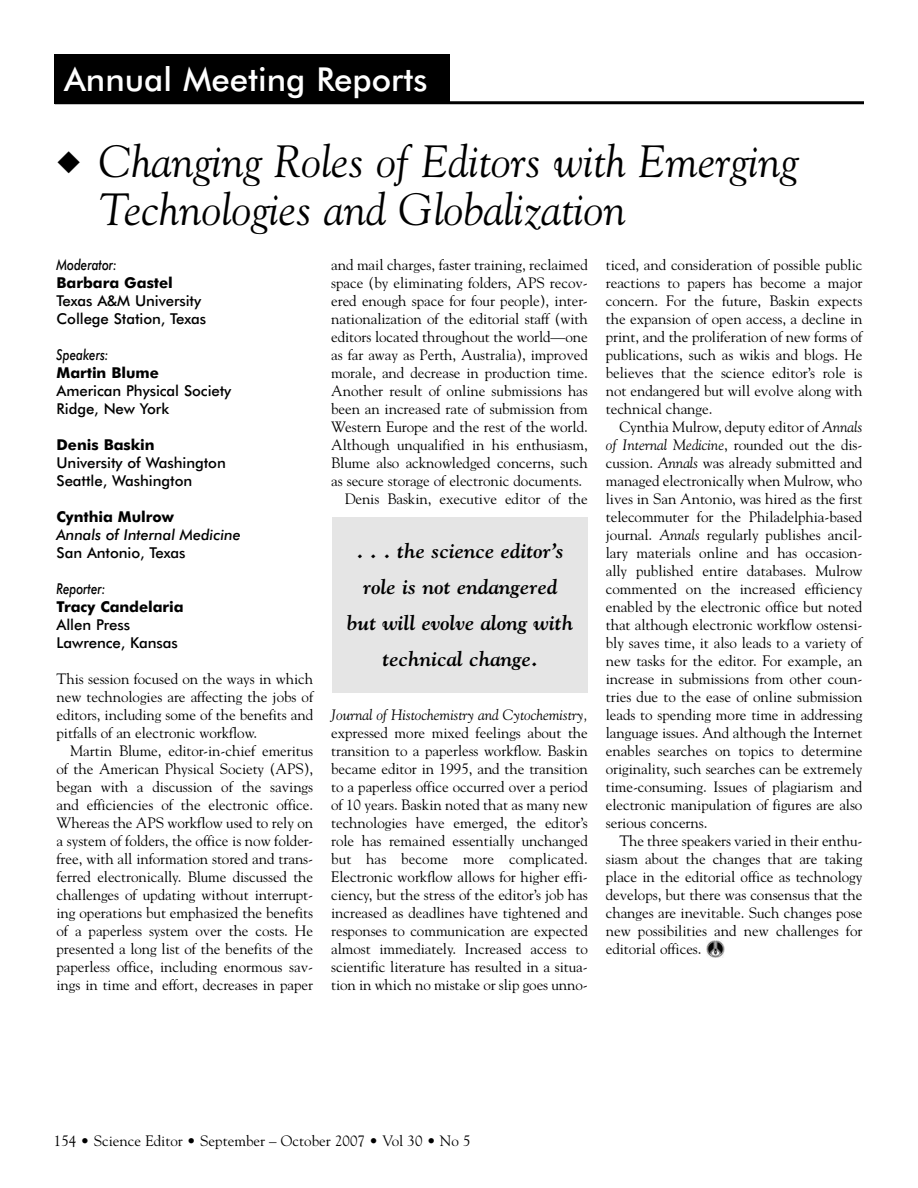
<style>
.page{position:relative;width:918px;height:1188px;background:#fff}
.page>*{position:absolute;margin:0;border:0;box-sizing:border-box;transform-origin:0 0}
.t1{font:italic 45px/48px "Goudy";color:#000}
.t2{font:500 33px "Futura BT";color:#fff}
.t3{font:italic 700 21px/36px "Goudy";color:#000;text-align:center}
.t4{font:15px/18px "Goudy";letter-spacing:-.005em;color:#000;text-align:justify}
.t5{font:500 15px/18px "Futura BT";letter-spacing:-.005em;color:#000}
.t6{font:700 15px "Futura BT";letter-spacing:-.005em;color:#000}
.t7{font:italic 15px "Goudy";letter-spacing:-.005em;color:#000}
.t8{font:italic 500 15px "Futura BT";color:#000;scale:.8 1}
.t9{font:italic 500 15px "Futura BT";color:#000}
.s1{font-style:italic}
</style>
<div class="page">
<hr style="left:55px;top:101px;width:809px;height:3px;background:#000">
<div style="left:54px;top:54px;width:396px;height:49px;background:#000"></div>
<svg style="left:706px;top:946px;width:13px;height:12px"></svg>
<img style="left:707px;top:940px;width:18px;height:17px">
<div style="left:333px;top:518px;width:255px;height:175px;background:#e5e5e5"></div>
<h2 class="t2" style="left:64px;top:68px;width:365px">Annual Meeting Reports</h2>
<h1 class="t1" style="left:99px;top:140px;width:701px;text-indent:-44px">◆ Changing Roles of Editors with Emerging<br>Technologies and Globalization</h1>
<p class="t8" style="left:57px;top:259px;width:77px">Moderator:</p>
<p class="t6" style="left:57px;top:277px;width:118px">Barbara Gastel</p>
<p class="t5" style="left:57px;top:294px;width:151px">Texas A&amp;M University<br>College Station, Texas</p>
<p class="t8" style="left:57px;top:349px;width:67px">Speakers:</p>
<p class="t6" style="left:57px;top:367px;width:104px">Martin Blume</p>
<p class="t5" style="left:57px;top:384px;width:176px">American Physical Society<br>Ridge, New York</p>
<p class="t6" style="left:57px;top:439px;width:100px">Denis Baskin</p>
<p class="t5" style="left:57px;top:456px;width:171px">University of Washington<br>Seattle, Washington</p>
<p class="t6" style="left:57px;top:511px;width:119px">Cynthia Mulrow</p>
<p class="t9" style="left:57px;top:529px;width:186px">Annals of Internal Medicine</p>
<p class="t5" style="left:57px;top:546px;width:131px">San Antonio, Texas</p>
<p class="t8" style="left:57px;top:583px;width:63px">Reporter:</p>
<p class="t6" style="left:57px;top:601px;width:129px">Tracy Candelaria</p>
<p class="t5" style="left:57px;top:618px;width:123px">Allen Press<br>Lawrence, Kansas</p>
<p class="t4" style="left:57px;top:671px;width:258px">This session focused on the ways in which new technologies are affecting the jobs of editors, including some of the benefits and pitfalls of an electronic workflow.</p>
<p class="t4" style="left:57px;top:743px;width:258px;text-indent:14px">Martin Blume, editor-in-chief emeritus of the American Physical Society (APS), began with a discussion of the savings and efficiencies of the electronic office.<br>Whereas the APS workflow used to rely on a system of folders, the office is now folder&shy;free, with all information stored and trans&shy;ferred electronically. Blume discussed the challenges of updating without interrupt&shy;ing operations but emphasized the benefits of a paperless system over the costs. He presented a long list of the benefits of the paperless office, including enormous sav&shy;ings in time and effort, decreases in paper</p>
<p class="t4" style="left:331px;top:257px;width:258px">and mail charges, faster training, reclaimed</p>
<p class="t4" style="left:331px;top:275px;width:258px">space (by eliminating folders, APS recov-</p>
<p class="t4" style="left:331px;top:293px;width:258px">ered enough space for four people), inter-</p>
<p class="t4" style="left:331px;top:311px;width:258px">nationalization of the editorial staff (with</p>
<p class="t4" style="left:331px;top:329px;width:258px">editors located throughout the world—one</p>
<p class="t4" style="left:331px;top:347px;width:258px">as far away as Perth, Australia), improved</p>
<p class="t4" style="left:331px;top:365px;width:258px">morale, and decrease in production time.</p>
<p class="t4" style="left:331px;top:383px;width:258px">Another result of online submissions has</p>
<p class="t4" style="left:331px;top:401px;width:258px">been an increased rate of submission from</p>
<p class="t4" style="left:331px;top:419px;width:258px">Western Europe and the rest of the world.</p>
<p class="t4" style="left:331px;top:437px;width:258px">Although unqualified in his enthusiasm,</p>
<p class="t4" style="left:331px;top:455px;width:258px">Blume also acknowledged concerns, such</p>
<p class="t4" style="left:331px;top:473px;width:253px">as secure storage of electronic documents.</p>
<p class="t4" style="left:345px;top:491px;width:245px">Denis Baskin, executive editor of the</p>
<p class="t4" style="left:606px;top:257px;width:258px">ticed, and consideration of possible public reactions to papers has become a major concern. For the future, Baskin expects the expansion of open access, a decline in print, and the proliferation of new forms of publications, such as wikis and blogs. He believes that the science editor’s role is not endangered but will evolve along with technical change.</p>
<p class="t4" style="left:606px;top:419px;width:258px;text-indent:14px">Cynthia Mulrow, deputy editor of <span class="s1">Annals of Internal Medicine</span>, rounded out the dis&shy;cussion. <span class="s1">Annals</span> was already submitted and managed electronically when Mulrow, who lives in San Antonio, was hired as the first telecommuter for the Philadelphia-based journal. <span class="s1">Annals</span> regularly publishes ancil&shy;lary materials online and has occasion&shy;ally published entire databases. Mulrow commented on the increased efficiency enabled by the electronic office but noted that although electronic workflow ostensi&shy;bly saves time, it also leads to a variety of new tasks for the editor. For example, an increase in submissions from other coun&shy;tries due to the ease of online submission leads to spending more time in addressing language issues. And although the Internet enables searches on topics to determine originality, such searches can be extremely time-consuming. Issues of plagiarism and electronic manipulation of figures are also serious concerns.</p>
<p class="t4" style="left:606px;top:833px;width:258px;text-indent:14px">The three speakers varied in their enthu&shy;siasm about the changes that are taking place in the editorial office as technology develops, but there was consensus that the changes are inevitable. Such changes pose new possibilities and new challenges for editorial offices.</p>
<h3 class="t3" style="left:347px;top:534px;width:228px">. . . the science editor’s role is not endangered but will evolve along with technical change.</h3>
<p class="t7" style="left:331px;top:709px;width:258px">Journal of Histochemistry and Cytochemistry,</p>
<p class="t4" style="left:331px;top:725px;width:258px">expressed more mixed feelings about the transition to a paperless workflow. Baskin became editor in 1995, and the transition to a paperless office occurred over a period of 10 years. Baskin noted that as many new technologies have emerged, the editor’s role has remained essentially unchanged but has become more complicated.<br>Electronic workflow allows for higher effi&shy;ciency, but the stress of the editor’s job has increased as deadlines have tightened and responses to communication are expected almost immediately. Increased access to scientific literature has resulted in a situa&shy;tion in which no mistake or slip goes unno-</p>
<p class="t4" style="left:54px;top:1133px;width:418px">154 • Science Editor • September – October 2007 • Vol 30 • No 5</p>
</div>
